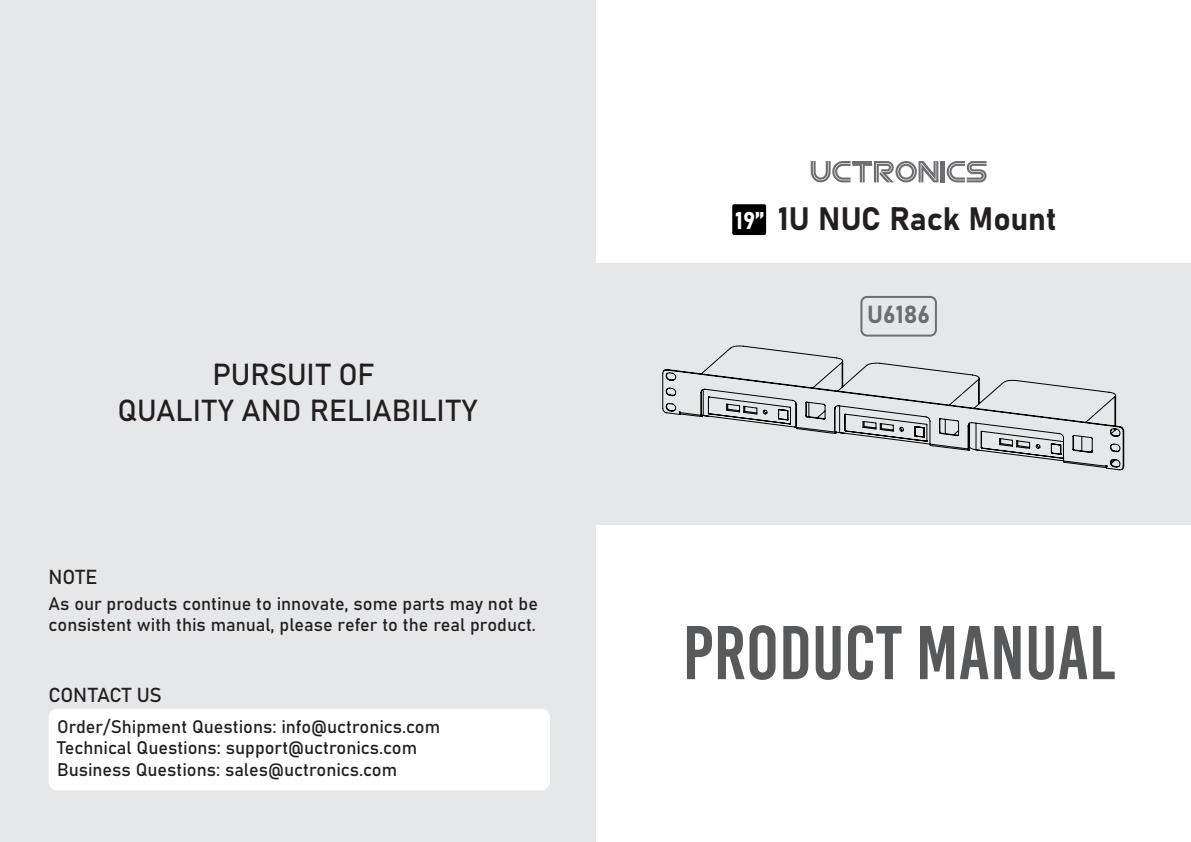
<style>
.page{position:relative;width:1191px;height:842px;background:#fff}
.page>*{position:absolute;margin:0;border:0;box-sizing:border-box;transform-origin:0 0}
.t1{font:76px "Bebas Kai";color:#58595b}
.t2{font:32px "Bahnschrift";color:#231f20}
.t3{font:30px/36px "Bahnschrift";color:#231f20;text-align:center}
.t4{font:24.4px "Bahnschrift";color:#6d6e71}
.t5{font:20px "Bahnschrift";letter-spacing:-.005em;color:#231f20}
.t6{font:18px/21.6px "Bahnschrift";color:#231f20}
.s1{font-size:24px;color:#fff}
</style>
<div class="page">
<div style="left:596px;top:263px;width:595px;height:262px;background:#e6e7e8"></div>
<div style="left:0;top:0;width:595px;height:842px;background:#e6e7e8"></div>
<svg style="left:662px;top:345px;width:462px;height:126px"></svg>
<svg style="left:946px;top:161px;width:41px;height:21px"></svg>
<hr style="left:940px;top:161px;width:2px;height:21px;background:#6d6e71">
<hr style="left:943px;top:161px;width:2px;height:21px;background:#6d6e71">
<svg style="left:810px;top:161px;width:128px;height:22px"></svg>
<div style="left:732px;top:204px;width:34px;height:31px;background:#000;border-radius:2px"></div>
<div style="left:860px;top:296px;width:77px;height:41px;border:2px solid #6d6e71;border-radius:6px"></div>
<div style="left:49px;top:709px;width:501px;height:81px;background:#fff;border-radius:8px"></div>
<h3 class="t3" style="left:118px;top:354px;width:361px">PURSUIT OF<br>QUALITY AND RELIABILITY</h3>
<p class="t5" style="left:49px;top:561px;width:50px">NOTE</p>
<p class="t6" style="left:49px;top:591px;width:491px">As our products continue to innovate, some parts may not be consistent with this manual, please refer to the real product.</p>
<p class="t5" style="left:49px;top:679px;width:115px">CONTACT US</p>
<p class="t6" style="left:57px;top:714px;width:385px">Order/Shipment Questions: info@uctronics.com<br>Technical Questions: support@uctronics.com<br>Business Questions: sales@uctronics.com</p>
<h2 class="t2" style="left:735px;top:194px;width:323px"><span class="s1">19’’</span> 1U NUC Rack Mount</h2>
<h3 class="t4" style="left:867px;top:296px;width:64px">U6186</h3>
<h1 class="t1" style="left:682px;top:612px;width:434px">PRODUCT MANUAL</h1>
</div>
